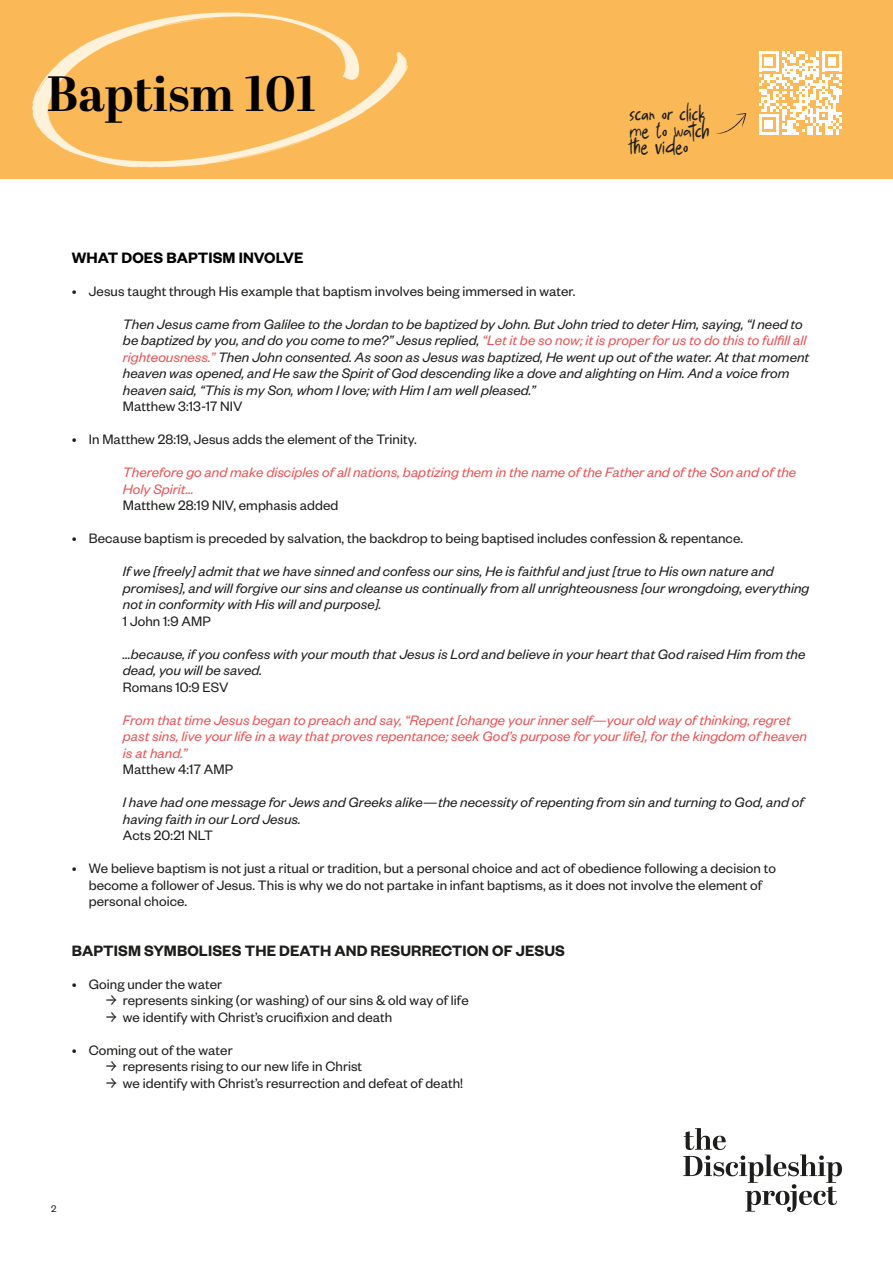
<style>
.page{position:relative;width:893px;height:1263px;background:#fff}
.page>*{position:absolute;margin:0;border:0;box-sizing:border-box;transform-origin:0 0}
.t1{font:700 49.5px "Abril Display";letter-spacing:.005em;color:#020203}
.t2{font:28.5px "Scratchy";letter-spacing:.005em;color:#1d1d1b}
.Bullet_Points{font:600 16.5px "Founders Grotesk";letter-spacing:.005em;color:#1d1d1b}
.t3{font:600 16.5px "Founders Grotesk";letter-spacing:.005em;color:#020203}
.Body{font:15px/16.5px "Founders Grotesk";letter-spacing:.005em;color:#1d1d1b}
.Body-2{font:italic 15px/16.5px "Founders Grotesk";letter-spacing:.005em;color:#1d1d1b}
.Sub_Bullet_Points{font:italic 15px/16.5px "Founders Grotesk";letter-spacing:.005em;color:#1d1d1b}
.Body-3{font:italic 15px/16.5px "Founders Grotesk";letter-spacing:.005em;color:#ea5356}
.Sub_Bullet_Points-2{font:italic 15px/16.5px "Founders Grotesk";letter-spacing:.005em;color:#ea5356}
.t4{font:10.5px "Founders Grotesk";color:#1d1d1b}
.s1{color:#ea5356}
.s2{font-style:normal}
.s3{font-style:normal;color:#1d1d1b}
.s4{font-family:"Work Sans"}
</style>
<div class="page">
<div style="left:0;top:0;width:893px;height:179px;background:#fab956"></div>
<img style="left:32px;top:12px;width:376px;height:156px">
<svg style="left:716px;top:113px;width:30px;height:21px"></svg>
<svg style="left:759px;top:51px;width:83px;height:84px"></svg>
<svg style="left:683px;top:1128px;width:159px;height:84px"></svg>
<h1 class="t1" style="left:47px;top:59px;width:271px">Baptism 101</h1>
<h2 class="t2" style="left:629px;top:97px;width:77px">scan or click</h2>
<h2 class="t2" style="left:629px;top:113px;width:82px">me to watch</h2>
<h2 class="t2" style="left:629px;top:130px;width:60px">the video</h2>
<p class="t3" style="left:72px;top:247px;width:233px">WHAT DOES BAPTISM INVOLVE</p>
<p class="Body" style="left:72px;top:282px;width:505px">• Jesus taught through His example that baptism involves being immersed in water.</p>
<p class="Sub_Bullet_Points" style="left:123px;top:315px;width:688px">Then Jesus came from Galilee to the Jordan to be baptized by John. But John tried to deter Him, saying, “I need to be baptized by you, and do you come to me?” Jesus replied, <span class="s1">“Let it be so now; it is proper for us to do this to fulfill all righteousness.”</span> Then John consented. As soon as Jesus was baptized, He went up out of the water. At that moment heaven was opened, and He saw the Spirit of God descending like a dove and alighting on Him. And a voice from heaven said, “This is my Son, whom I love; with Him I am well pleased.”<br><span class="s2">Matthew 3:13-17 NIV</span></p>
<p class="Body" style="left:72px;top:430px;width:346px">• In Matthew 28:19, Jesus adds the element of the Trinity.</p>
<p class="Sub_Bullet_Points-2" style="left:123px;top:463px;width:675px">Therefore go and make disciples of all nations, baptizing them in the name of the Father and of the Son and of the<br>Holy Spirit…<br><span class="s3">Matthew 28:19 NIV, emphasis added</span></p>
<p class="Body" style="left:72px;top:529px;width:673px">• Because baptism is preceded by salvation, the backdrop to being baptised includes confession &amp; repentance.</p>
<p class="Body-2" style="left:123px;top:562px;width:688px">If we [freely] admit that we have sinned and confess our sins, He is faithful and just [true to His own nature and promises], and will forgive our sins and cleanse us continually from all unrighteousness [our wrongdoing, everything not in conformity with His will and purpose].</p>
<p class="Body" style="left:123px;top:612px;width:89px">1 John 1:9 AMP</p>
<p class="Body-2" style="left:123px;top:645px;width:684px">…because, if you confess with your mouth that Jesus is Lord and believe in your heart that God raised Him from the dead, you will be saved.</p>
<p class="Body" style="left:123px;top:678px;width:107px">Romans 10:9 ESV</p>
<p class="Body-3" style="left:123px;top:711px;width:685px">From that time Jesus began to preach and say, “Repent [change your inner self—your old way of thinking, regret past sins, live your life in a way that proves repentance; seek God’s purpose for your life], for the kingdom of heaven is at hand.”</p>
<p class="Body" style="left:123px;top:760px;width:112px">Matthew 4:17 AMP</p>
<p class="Body-2" style="left:123px;top:793px;width:682px">I have had one message for Jews and Greeks alike—the necessity of repenting from sin and turning to God, and of having faith in our Lord Jesus.</p>
<p class="Body" style="left:123px;top:826px;width:92px">Acts 20:21 NLT</p>
<p class="Body" style="left:89px;top:859px;width:689px;text-indent:-17px">• We believe baptism is not just a ritual or tradition, but a personal choice and act of obedience following a decision to become a follower of Jesus. This is why we do not partake in infant baptisms, as it does not involve the element of personal choice.</p>
<p class="Bullet_Points" style="left:72px;top:940px;width:495px">BAPTISM SYMBOLISES THE DEATH AND RESURRECTION OF JESUS</p>
<p class="Body" style="left:72px;top:975px;width:152px">• Going under the water</p>
<p class="Body" style="left:106px;top:991px;width:364px"><span class="s4">→</span> represents sinking (or washing) of our sins &amp; old way of life</p>
<p class="Body" style="left:106px;top:1008px;width:288px"><span class="s4">→</span> we identify with Christ’s crucifixion and death</p>
<p class="Body" style="left:72px;top:1041px;width:162px">• Coming out of the water</p>
<p class="Body" style="left:106px;top:1057px;width:258px"><span class="s4">→</span> represents rising to our new life in Christ</p>
<p class="Body" style="left:106px;top:1074px;width:359px"><span class="s4">→</span> we identify with Christ’s resurrection and defeat of death!</p>
<p class="t4" style="left:51px;top:1202px;width:7px">2</p>
</div>
